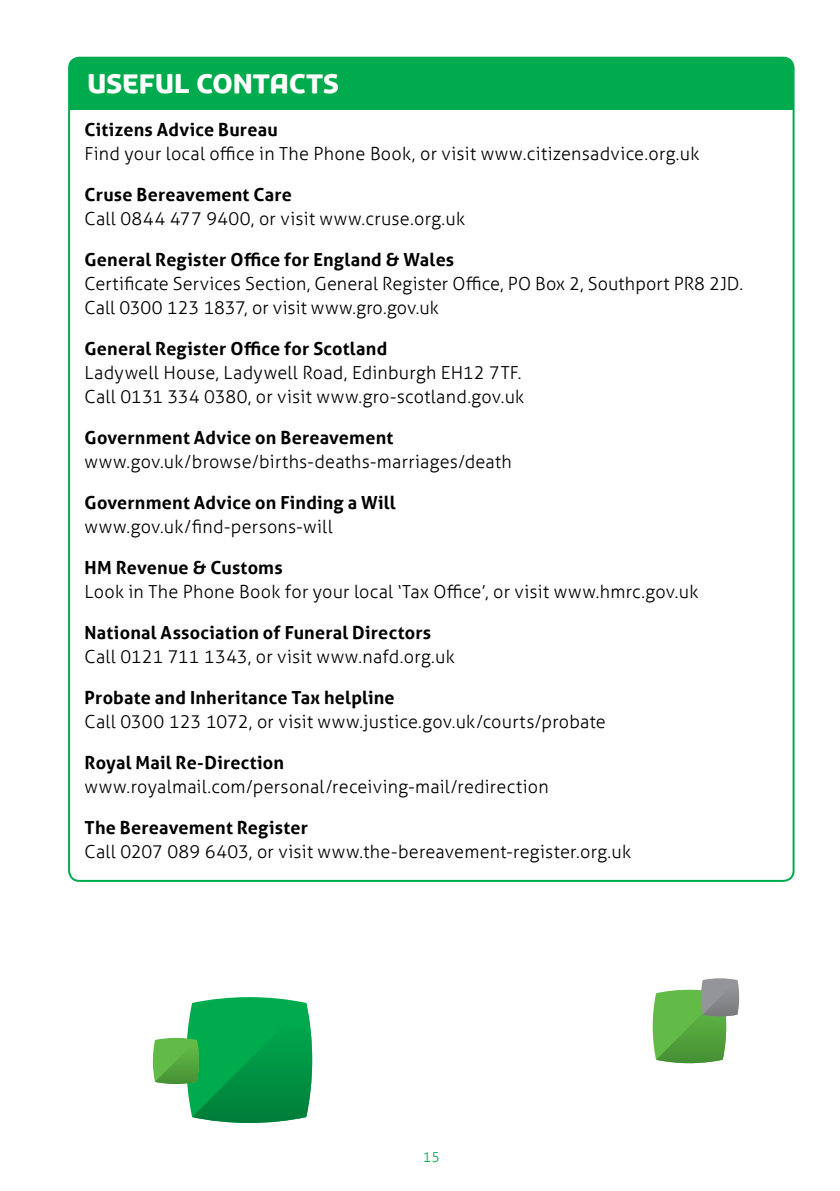
<style>
.page{position:relative;width:840px;height:1191px;background:#fff}
.page>*{position:absolute;margin:0;border:0;box-sizing:border-box;transform-origin:0 0}
.t1{font:36px "YBSG Headline";letter-spacing:-.02em;color:#fff}
.t2{font:300 18px/24px "YBSG Aller";letter-spacing:.01em;color:#000}
.t3{font:700 18px "YBSG Aller";letter-spacing:.01em;color:#000}
.t4{font:300 14px "YBSG Aller";color:#00ab4e}
</style>
<div class="page">
<svg style="left:153px;top:997px;width:159px;height:126px"></svg>
<svg style="left:652px;top:978px;width:86px;height:85px"></svg>
<div style="left:69px;top:58px;width:724px;height:823px;background:#00ab4e;border-radius:10px"></div>
<div style="left:70px;top:111px;width:724px;height:771px;background:#fff"></div>
<h1 class="t1" style="left:87px;top:65px;width:254px">USEFUL CONTACTS</h1>
<p class="t3" style="left:85px;top:119px;width:194px">Citizens Advice Bureau</p>
<p class="t2" style="left:85px;top:142px;width:616px">Find your local office in The Phone Book, or visit www.citizensadvice.org.uk</p>
<p class="t3" style="left:85px;top:184px;width:209px">Cruse Bereavement Care</p>
<p class="t2" style="left:85px;top:207px;width:382px">Call 0844 477 9400, or visit www.cruse.org.uk</p>
<p class="t3" style="left:85px;top:249px;width:371px">General Register Office for England &amp; Wales</p>
<p class="t2" style="left:85px;top:272px;width:659px">Certificate Services Section, General Register Office, PO Box 2, Southport PR8 2JD.<br>Call 0300 123 1837, or visit www.gro.gov.uk</p>
<p class="t3" style="left:85px;top:337px;width:304px">General Register Office for Scotland</p>
<p class="t2" style="left:85px;top:361px;width:441px">Ladywell House, Ladywell Road, Edinburgh EH12 7TF.<br>Call 0131 334 0380, or visit www.gro-scotland.gov.uk</p>
<p class="t3" style="left:85px;top:426px;width:310px">Government Advice on Bereavement</p>
<p class="t2" style="left:85px;top:450px;width:428px">www.gov.uk/browse/births-deaths-marriages/death</p>
<p class="t3" style="left:85px;top:491px;width:312px">Government Advice on Finding a Will</p>
<p class="t2" style="left:85px;top:515px;width:249px">www.gov.uk/find-persons-will</p>
<p class="t3" style="left:85px;top:556px;width:199px">HM Revenue &amp; Customs</p>
<p class="t2" style="left:85px;top:580px;width:615px">Look in The Phone Book for your local ‘Tax Office’, or visit www.hmrc.gov.uk</p>
<p class="t3" style="left:85px;top:621px;width:348px">National Association of Funeral Directors</p>
<p class="t2" style="left:85px;top:645px;width:371px">Call 0121 711 1343, or visit www.nafd.org.uk</p>
<p class="t3" style="left:85px;top:686px;width:311px">Probate and Inheritance Tax helpline</p>
<p class="t2" style="left:85px;top:710px;width:522px">Call 0300 123 1072, or visit www.justice.gov.uk/courts/probate</p>
<p class="t3" style="left:85px;top:751px;width:201px">Royal Mail Re-Direction</p>
<p class="t2" style="left:85px;top:775px;width:465px">www.royalmail.com/personal/receiving-mail/redirection</p>
<p class="t3" style="left:85px;top:816px;width:225px">The Bereavement Register</p>
<p class="t2" style="left:85px;top:840px;width:547px">Call 0207 089 6403, or visit www.the-bereavement-register.org.uk</p>
<p class="t4" style="left:422px;top:1148px;width:18px">15</p>
</div>
